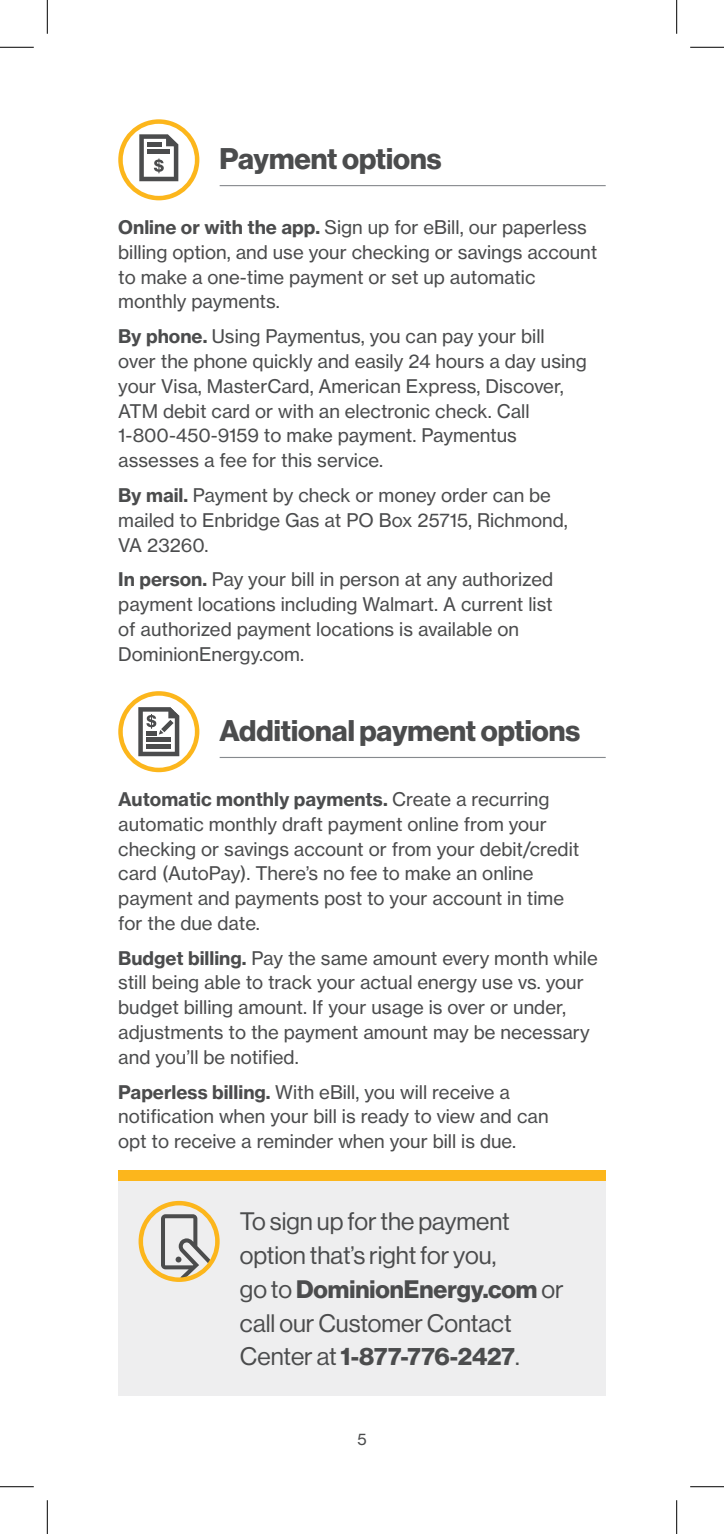
<style>
.page{position:relative;width:724px;height:1534px;background:#fff}
.page>*{position:absolute;margin:0;border:0;box-sizing:border-box;transform-origin:0 0}
.t1{font:29.25px "N Haas Grotesk DS Std 75 Bd";color:#4b4c4d}
.t2{font:24.75px/33.8px "N Haas Grotesk DS Std 55 Rg";color:#4b4c4d}
.t3{font:24.75px "N Haas Grotesk DS Std 75 Bd";color:#4b4c4d}
.t4{font:18.45px/24.8px "N Haas Grotesk TX Std 55 Rg";color:#4b4c4d}
.t5{font:18.45px "N Haas Grotesk TX Std 75 Bd";color:#4b4c4d}
.t6{font:15.75px "N Haas Grotesk TX Pro 55 Rg";color:#4b4c4d}
.s1{font-family:"N Haas Grotesk TX Std 75 Bd"}
.s2{font-family:"N Haas Grotesk TX Std 55 Rg"}
.s3{font-family:"N Haas Grotesk DS Std 55 Rg"}
</style>
<div class="page">
<hr style="left:219px;top:185px;width:386px;height:1px;background:#868a8e">
<hr style="left:219px;top:756px;width:386px;height:2px;background:#868a8e">
<svg style="left:118px;top:119px;width:81px;height:81px"></svg>
<svg style="left:118px;top:691px;width:81px;height:81px"></svg>
<div style="left:118px;top:1180px;width:487px;height:215px;background:#eeeeef"></div>
<div style="left:118px;top:1170px;width:487px;height:10px;background:#fcb61c"></div>
<svg style="left:138px;top:1200px;width:81px;height:81px"></svg>
<hr style="left:0;top:47px;width:34px;height:1px;background:#000">
<hr style="left:689px;top:47px;width:34px;height:1px;background:#000">
<hr style="left:0;top:1485px;width:34px;height:1px;background:#000">
<hr style="left:689px;top:1485px;width:34px;height:1px;background:#000">
<hr style="left:47px;top:0;width:1px;height:34px;background:#000">
<hr style="left:47px;top:1499px;width:1px;height:34px;background:#000">
<hr style="left:675px;top:0;width:1px;height:34px;background:#000">
<hr style="left:675px;top:1499px;width:1px;height:34px;background:#000">
<h1 class="t1" style="left:219px;top:141px;width:223px">Payment options</h1>
<p class="t4" style="left:118px;top:215px;width:480px"><span class="s1">Online or with the app.</span> Sign up for eBill, our paperless billing option, and use your checking or savings account to make a one-time payment or set up automatic monthly payments.</p>
<p class="t4" style="left:118px;top:324px;width:469px"><span class="s1">By phone.</span> Using Paymentus, you can pay your bill over the phone quickly and easily 24 hours a day using your Visa, MasterCard, American Express, Discover, ATM debit card or with an electronic check. Call 1-800-450-9159 to make payment. Paymentus assesses a fee for this service.</p>
<p class="t4" style="left:118px;top:483px;width:450px"><span class="s1">By mail.</span> Payment by check or money order can be mailed to Enbridge Gas at PO Box 25715, Richmond,<br>VA 23260.</p>
<p class="t4" style="left:118px;top:567px;width:436px"><span class="s1">In person.</span> Pay your bill in person at any authorized payment locations including Walmart. A current list of authorized payment locations is available on DominionEnergy.com.</p>
<h1 class="t1" style="left:219px;top:713px;width:362px">Additional payment options</h1>
<p class="t5" style="left:118px;top:787px;width:432px">Automatic monthly payments. <span class="s2">Create a recurring</span></p>
<p class="t4" style="left:118px;top:811px;width:462px">automatic monthly draft payment online from your checking or savings account or from your debit/credit card (AutoPay). There’s no fee to make an online payment and payments post to your account in time for the due date.</p>
<p class="t4" style="left:118px;top:945px;width:480px"><span class="s1">Budget billing.</span> Pay the same amount every month while still being able to track your actual energy use vs. your budget billing amount. If your usage is over or under, adjustments to the payment amount may be necessary and you’ll be notified.</p>
<p class="t4" style="left:118px;top:1079px;width:431px"><span class="s1">Paperless billing.</span> With eBill, you will receive a notification when your bill is ready to view and can opt to receive a reminder when your bill is due.</p>
<h2 class="t2" style="left:240px;top:1204px;width:271px">To sign up for the payment option that’s right for you,</h2>
<h2 class="t3" style="left:240px;top:1274px;width:325px"><span class="s3">go to</span> DominionEnergy.com <span class="s3">or</span></h2>
<h2 class="t2" style="left:240px;top:1305px;width:273px">call our Customer Contact</h2>
<h2 class="t3" style="left:240px;top:1341px;width:281px"><span class="s3">Center at</span> 1-877-776-2427<span class="s3">.</span></h2>
<p class="t6" style="left:357px;top:1429px;width:11px">5</p>
</div>
